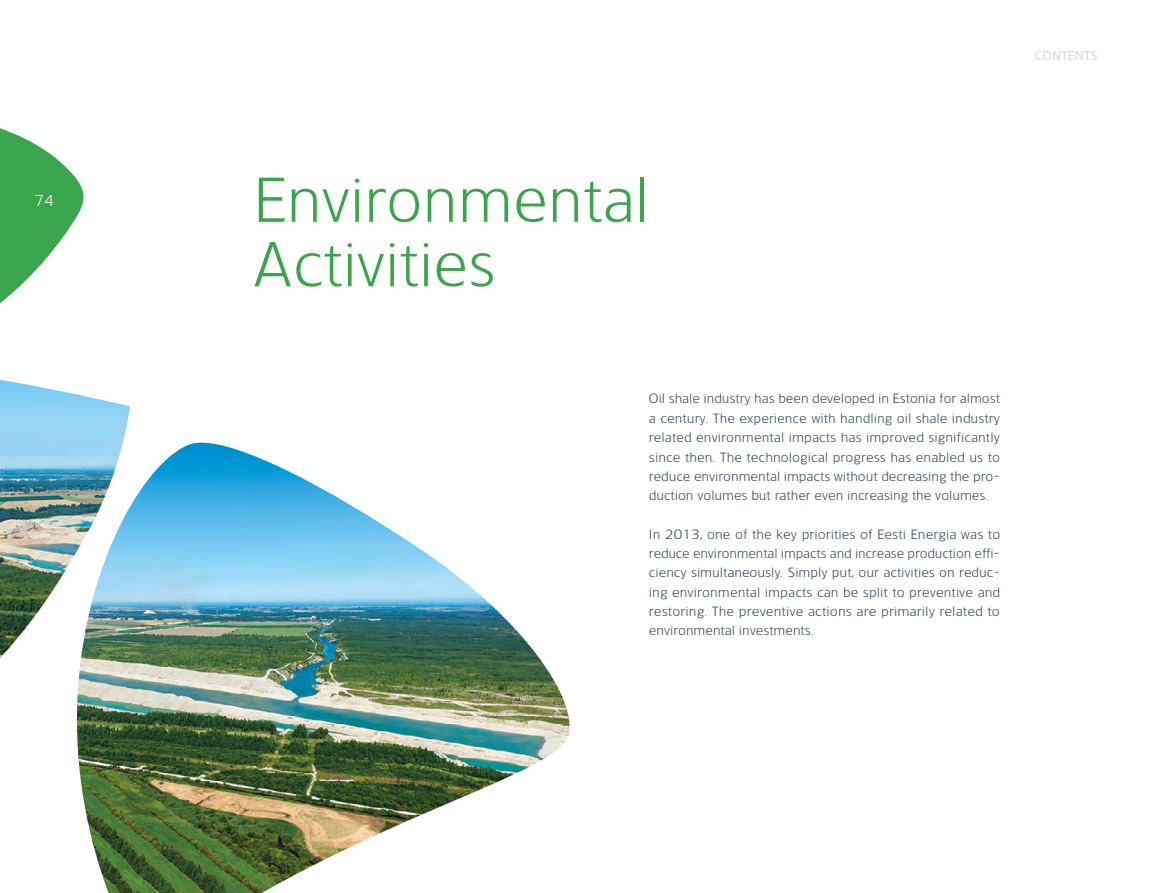
<style>
.page{position:relative;width:1149px;height:893px;background:#fff}
.page>*{position:absolute;margin:0;border:0;box-sizing:border-box;transform-origin:0 0}
.t1{font:300 60px/64.5px "Energia";letter-spacing:-.01em;color:#3ba54d}
.t2{font:300 15px "Energia";color:#fff}
.t3{font:300 12.75px/19.4px "Energia";letter-spacing:.005em;color:#2c4456;text-align:justify}
.t4{font:12px "Energia";color:#d3d8dc}
</style>
<div class="page">
<svg style="left:0;top:128px;width:84px;height:175px"></svg>
<img style="left:77px;top:443px;width:493px;height:450px">
<img style="left:0;top:380px;width:130px;height:278px">
<p class="t2" style="left:34px;top:191px;width:22px">74</p>
<p class="t4" style="left:1034px;top:48px;width:65px">CONTENTS</p>
<h1 class="t1" style="left:252px;top:167px;width:398px">Environmental<br>Activities</h1>
<p class="t3" style="left:648px;top:389px;width:352px">Oil shale industry has been developed in Estonia for almost a century. The experience with handling oil shale industry related environmental impacts has improved significantly since then. The technological progress has enabled us to reduce environmental impacts without decreasing the pro&shy;duction volumes but rather even increasing the volumes.</p>
<p class="t3" style="left:648px;top:524px;width:353px">I n 2013, one of the key priorities of Eesti Energia was to reduce environmental impacts and increase production effi&shy;ciency simultaneously. Simply put, our activities on reduc&shy;ing environmental impacts can be split to preventive and restoring. The preventive actions are primarily related to environmental investments.</p>
</div>
